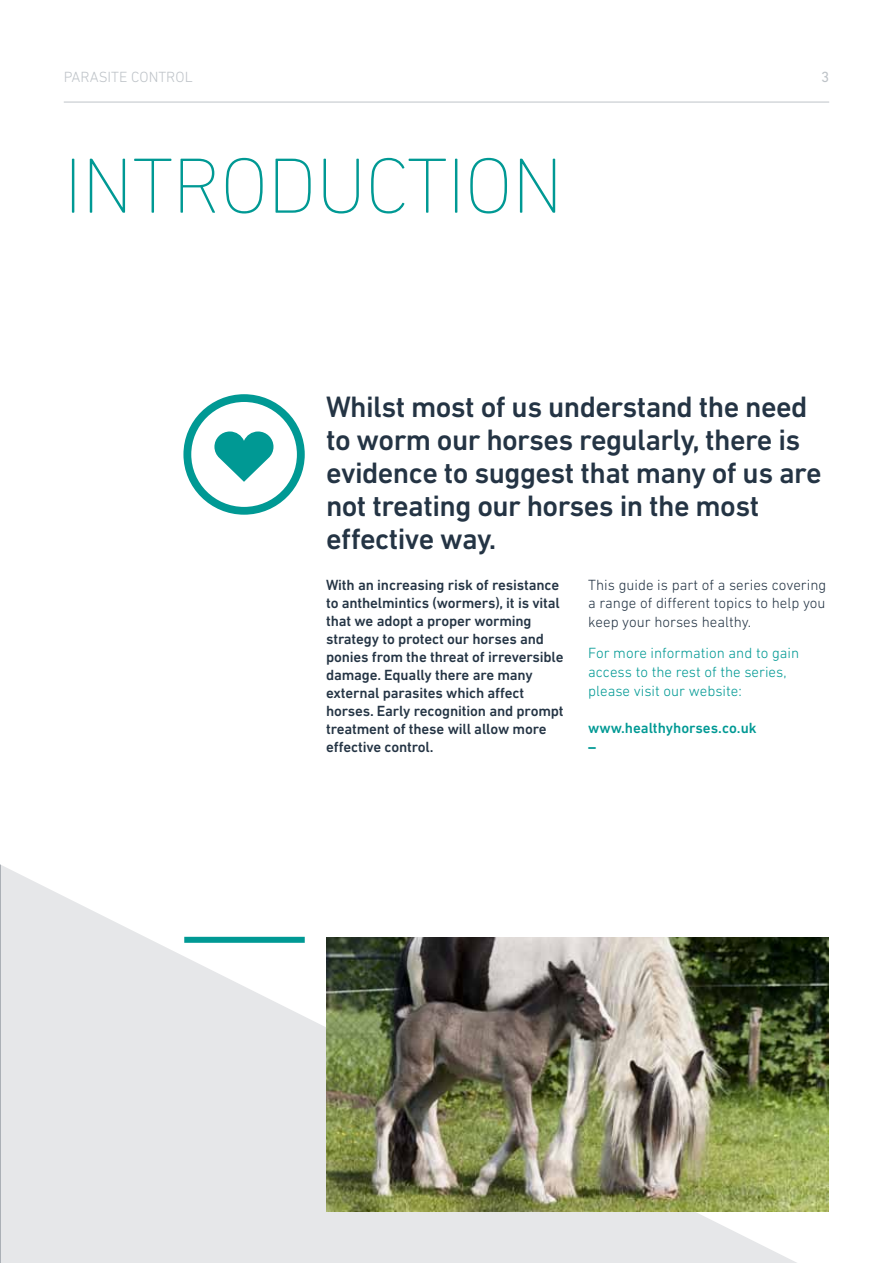
<style>
.page{position:relative;width:893px;height:1263px;background:#fff}
.page>*{position:absolute;margin:0;border:0;box-sizing:border-box;transform-origin:0 0}
.t1{font:200 79.5px "DIN Next LT Pro";letter-spacing:-.01em;color:#009994}
.t2{font:500 30px/33px "DIN Next LT Pro";letter-spacing:-.02em;color:#243444}
.t3{font:500 15px/18px "DIN Next LT Pro";letter-spacing:-.01em;color:#243444}
.t4{font:300 15px/18.6px "DIN Next LT Pro";color:#243444;text-align:justify}
.t5{font:300 15px/18.6px "DIN Next LT Pro";color:#009994}
.t6{font:500 15px "DIN Next LT Pro";color:#009994}
.t7{font:300 15px "DIN Next LT Pro";color:#bec3c8}
.t8{font:15px "DIN Next LT Pro";color:#bec3c8}
.t9{font:700 15px "DIN Next LT Pro";color:#009994}
</style>
<div class="page">
<hr style="left:64px;top:102px;width:765px;height:1px;background:#bec3c8">
<svg style="left:1px;top:865px;width:828px;height:398px;fill:#e6e7e9"></svg>
<svg style="left:0;top:864px;width:1px;height:399px"></svg>
<div style="left:184px;top:937px;width:121px;height:6px;background:#009994"></div>
<img style="left:327px;top:937px;width:501px;height:274px">
<svg style="left:183px;top:394px;width:122px;height:121px"></svg>
<p class="t7" style="left:64px;top:69px;width:130px">PARASITE CONTROL</p>
<p class="t8" style="left:821px;top:69px;width:10px">3</p>
<h1 class="t1" style="left:64px;top:140px;width:501px">INTRODUCTION</h1>
<h2 class="t2" style="left:326px;top:390px;width:497px">Whilst most of us understand the need to worm our horses regularly, there is evidence to suggest that many of us are not treating our horses in the most effective way.</h2>
<p class="t3" style="left:326px;top:575px;width:239px">With an increasing risk of resistance to anthelmintics (wormers), it is vital that we adopt a proper worming strategy to protect our horses and ponies from the threat of irreversible damage. Equally there are many external parasites which affect horses. Early recognition and prompt treatment of these will allow more effective control.</p>
<p class="t4" style="left:588px;top:575px;width:240px">This guide is part of a series covering a range of different topics to help you keep your horses healthy.</p>
<p class="t5" style="left:588px;top:644px;width:212px">For more information and to gain access to the rest of the series, please visit our website:</p>
<p class="t6" style="left:588px;top:719px;width:170px">www.healthyhorses.co.uk</p>
<p class="t9" style="left:588px;top:738px;width:10px">–</p>
</div>
